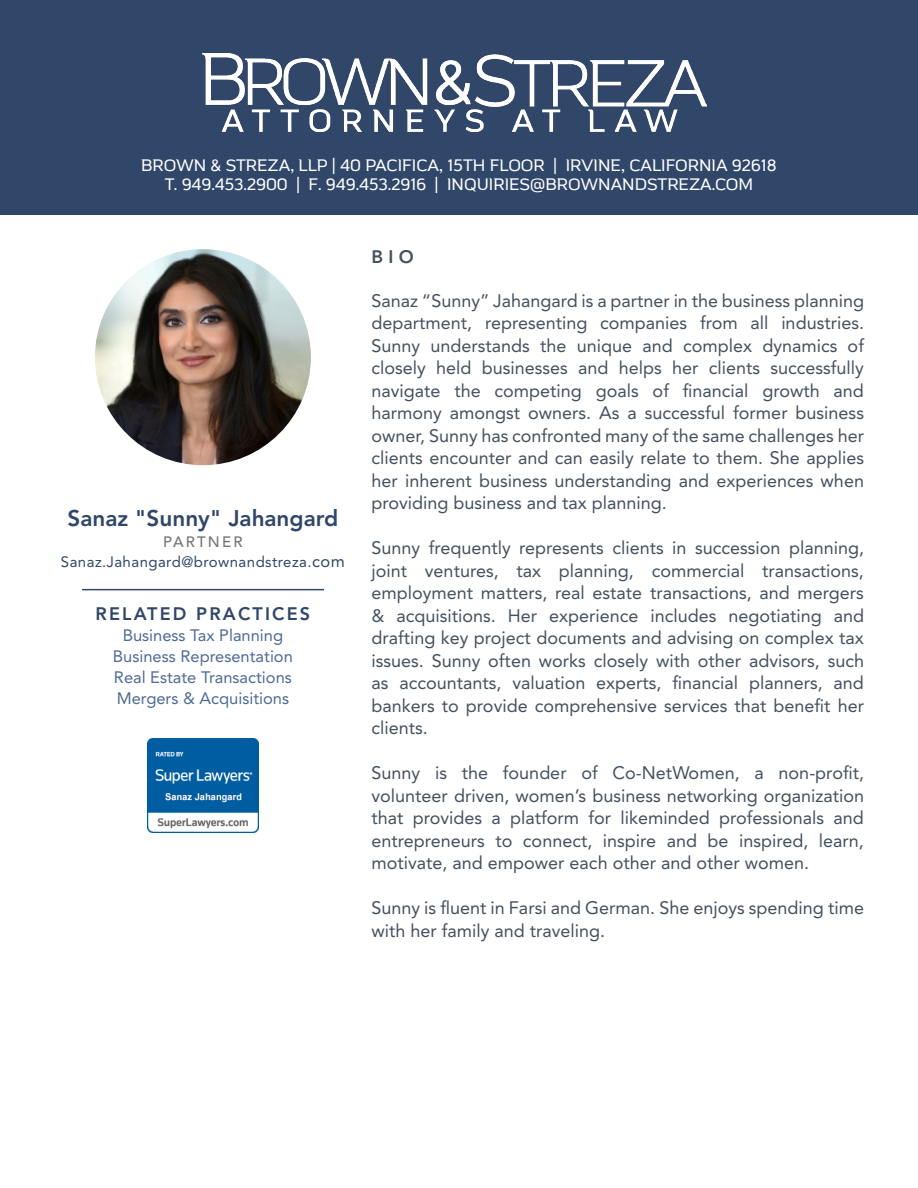
<style>
.page{position:relative;width:918px;height:1188px;background:#fff}
.page>*{position:absolute;margin:0;border:0;box-sizing:border-box;transform-origin:0 0}
.t1{font:800 22.5px "Avenir LT Pro";color:#314769}
.t2{font:18px/22.5px "Avenir LT Pro";color:#45505f;text-align:justify}
.t3{font:800 18px "Avenir LT Pro";letter-spacing:.12em;color:#314668}
.t4{font:800 18px "Avenir LT Pro";color:#45505f}
.t5{font:500 16.5px "MAINLUX";color:#fff}
.t6{font:16.5px "Avenir LT Pro";color:#4e6a96}
.t7{font:15px "Avenir LT Pro";letter-spacing:.03em;color:#314769}
.t8{font:500 15px "Avenir LT Pro";letter-spacing:.15em;color:#767575}
.s1{font-size:16.5px}
</style>
<div class="page">
<img style="left:95px;top:249px;width:216px;height:216px;border-radius:108px">
<hr style="left:82px;top:589px;width:242px;height:1px;background:#314668">
<div style="left:0;top:0;width:918px;height:215px;background:#314769"></div>
<img style="left:203px;top:54px;width:504px;height:78px">
<img style="left:148px;top:738px;width:110px;height:94px">
<p class="t5" style="left:141px;top:155px;width:637px">BROWN &amp; STREZA, LLP | 40 PACIFICA, 15TH FLOOR | IRVINE, CALIFORNIA 92618</p>
<p class="t5" style="left:165px;top:175px;width:590px">T. 949.453.2900 | F. 949.453.2916 | INQUIRIES@BROWNANDSTREZA.COM</p>
<p class="t1" style="left:67px;top:504px;width:272px">Sanaz "Sunny" Jahangard</p>
<p class="t8" style="left:163px;top:533px;width:81px">PARTNER</p>
<p class="t7" style="left:61px;top:553px;width:285px">Sanaz.Jahangard@brownandstreza.<span class="s1">com</span></p>
<p class="t3" style="left:96px;top:604px;width:216px">RELATED PRACTICES</p>
<p class="t6" style="left:123px;top:626px;width:162px">Business Tax Planning</p>
<p class="t6" style="left:113px;top:647px;width:182px">Business Representation</p>
<p class="t6" style="left:114px;top:668px;width:179px">Real Estate Transactions</p>
<p class="t6" style="left:117px;top:689px;width:174px">Mergers &amp; Acquisitions</p>
<p class="t4" style="left:372px;top:246px;width:44px">B I O</p>
<p class="t2" style="left:372px;top:289px;width:494px">Sanaz “Sunny” Jahangard is a partner in the business planning department, representing companies from all industries.<br>Sunny understands the unique and complex dynamics of closely held businesses and helps her clients successfully navigate the competing goals of financial growth and harmony amongst owners. As a successful former business owner, Sunny has confronted many of the same challenges her clients encounter and can easily relate to them. She applies her inherent business understanding and experiences when providing business and tax planning.</p>
<p class="t2" style="left:372px;top:537px;width:494px">Sunny frequently represents clients in succession planning, joint ventures, tax planning, commercial transactions, employment matters, real estate transactions, and mergers &amp; acquisitions. Her experience includes negotiating and drafting key project documents and advising on complex tax issues. Sunny often works closely with other advisors, such as accountants, valuation experts, financial planners, and bankers to provide comprehensive services that benefit her clients.</p>
<p class="t2" style="left:372px;top:762px;width:494px">Sunny is the founder of Co-NetWomen, a non-profit, volunteer driven, women’s business networking organization that provides a platform for likeminded professionals and entrepreneurs to connect, inspire and be inspired, learn, motivate, and empower each other and other women.</p>
<p class="t2" style="left:372px;top:897px;width:494px">Sunny is fluent in Farsi and German. She enjoys spending time with her family and traveling.</p>
</div>
